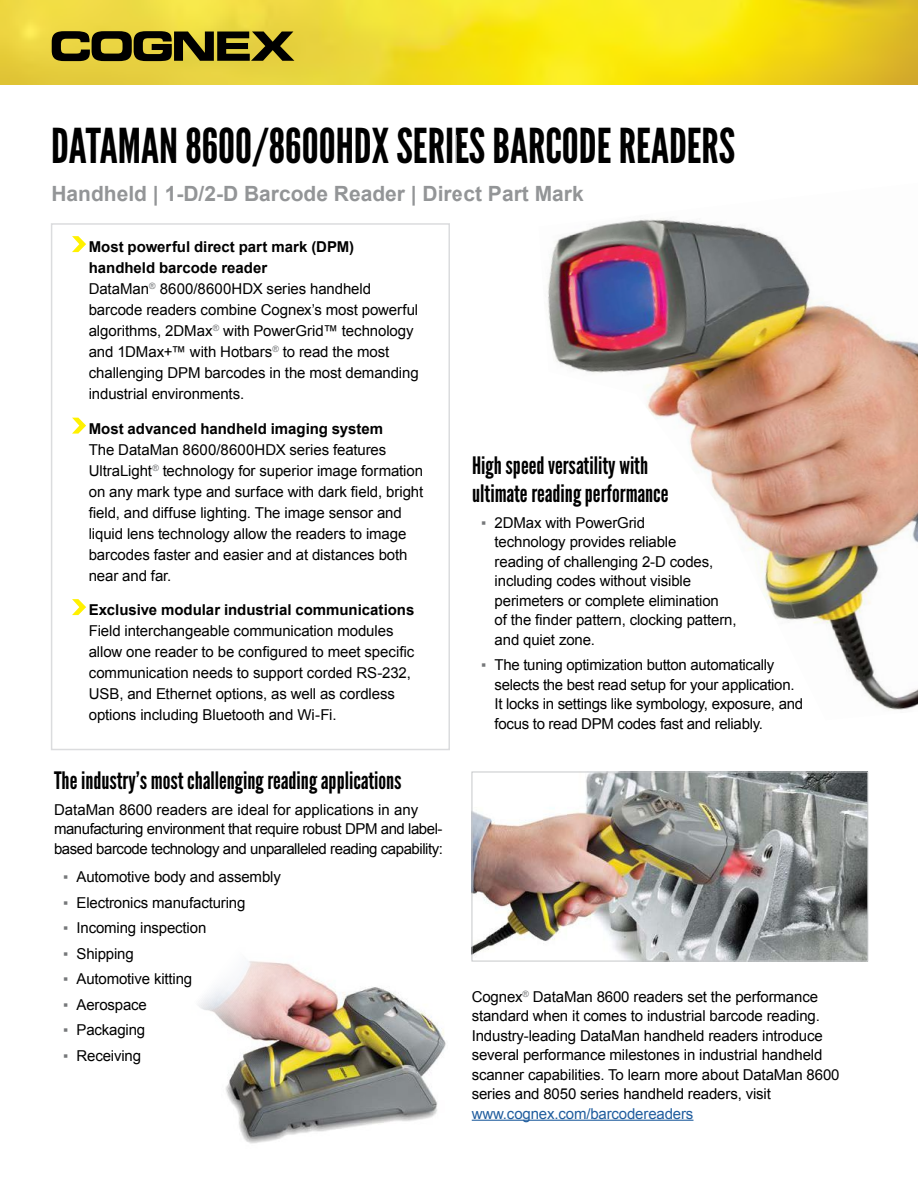
<style>
.page{position:relative;width:918px;height:1188px;background:#fff}
.page>*{position:absolute;margin:0;border:0;box-sizing:border-box;transform-origin:0 0}
.t1{font:48px "League Gothic";color:#000}
.t2{font:24px/28.5px "League Gothic";color:#000}
.t3{font:700 21px "Arial";color:#939597}
.t4{font:15px/21px "Arial";letter-spacing:-.01em;color:#000}
.t5{font:15px/19.5px "Arial";letter-spacing:-.03em;color:#000}
.t6{font:700 15px "Arial";color:#000}
.t7{font:15px "Arial";letter-spacing:-.01em;color:#205d9e}
.s1{font-weight:700}
.s2{color:#76787a}
</style>
<div class="page">
<img style="left:0;top:0;width:918px;height:84px">
<svg style="left:52px;top:31px;width:242px;height:30px;background:#585018"></svg>
<img style="left:474px;top:774px;width:392px;height:185px">
<div style="left:472px;top:772px;width:396px;height:189px;border:1px solid #c6c8ca"></div>
<img style="left:198px;top:961px;width:248px;height:183px">
<div style="left:51px;top:223px;width:399px;height:527px;border:2px solid #dbdcde"></div>
<svg style="left:72px;top:236px;width:14px;height:16px"></svg>
<svg style="left:72px;top:418px;width:14px;height:16px"></svg>
<svg style="left:72px;top:599px;width:14px;height:16px"></svg>
<hr style="left:472px;top:1120px;width:222px;height:1px;background:#205d9e">
<img style="left:548px;top:219px;width:370px;height:491px">
<h1 class="t1" style="left:51px;top:117px;width:686px">DATAMAN 8600/8600HDX SERIES BARCODE READERS</h1>
<h3 class="t3" style="left:51px;top:179px;width:534px">Handheld | 1-D/2-D Barcode Reader | Direct Part Mark</h3>
<p class="t4" style="left:89px;top:236px;width:331px"><span class="s1">Most powerful direct part mark (DPM) handheld barcode reader<br></span>DataMan<sup>®</sup> 8600/8600HDX series handheld barcode readers combine Cognex’s most powerful algorithms, 2DMax<sup>®</sup> with PowerGrid™ technology and 1DMax+™ with Hotbars<sup>®</sup> to read the most challenging DPM barcodes in the most demanding industrial environments.</p>
<p class="t6" style="left:89px;top:418px;width:296px">Most advanced handheld imaging system</p>
<p class="t4" style="left:89px;top:439px;width:336px">The DataMan 8600/8600HDX series features UltraLight<sup>®</sup> technology for superior image formation on any mark type and surface with dark field, bright field, and diffuse lighting. The image sensor and liquid lens technology allow the readers to image barcodes faster and easier and at distances both near and far.</p>
<p class="t6" style="left:89px;top:600px;width:327px">Exclusive modular industrial communications</p>
<p class="t4" style="left:89px;top:620px;width:327px">Field interchangeable communication modules allow one reader to be configured to meet specific communication needs to support corded RS-232, USB, and Ethernet options, as well as cordless options including Bluetooth and Wi-Fi.</p>
<h2 class="t2" style="left:472px;top:451px;width:198px">High speed versatility with ultimate reading performance</h2>
<p class="t4" style="left:495px;top:513px;width:243px;line-height:19.5px;text-indent:-14px"><span class="s2">▪</span> 2DMax with PowerGrid<br>technology provides reliable<br>reading of challenging 2-D codes, including codes without visible perimeters or complete elimination<br>of the finder pattern, clocking pattern, and quiet zone.</p>
<p class="t4" style="left:495px;top:655px;width:310px;line-height:19.5px;text-indent:-14px"><span class="s2">▪</span> The tuning optimization button automatically selects the best read setup for your application.<br>It locks in settings like symbology, exposure, and focus to read DPM codes fast and reliably.</p>
<h2 class="t2" style="left:54px;top:767px;width:349px">The industry’s most challenging reading applications</h2>
<p class="t5" style="left:54px;top:800px;width:391px">DataMan 8600 readers are ideal for applications in any manufacturing environment that require robust DPM and label&shy;based barcode technology and unparalleled reading capability:</p>
<p class="t4" style="left:63px;top:867px;width:219px"><span class="s2">▪</span> Automotive body and assembly</p>
<p class="t4" style="left:63px;top:892px;width:184px"><span class="s2">▪</span> Electronics manufacturing</p>
<p class="t4" style="left:63px;top:918px;width:145px"><span class="s2">▪</span> Incoming inspection</p>
<p class="t4" style="left:63px;top:943px;width:72px"><span class="s2">▪</span> Shipping</p>
<p class="t4" style="left:63px;top:969px;width:131px"><span class="s2">▪</span> Automotive kitting</p>
<p class="t4" style="left:63px;top:994px;width:86px"><span class="s2">▪</span> Aerospace</p>
<p class="t4" style="left:63px;top:1020px;width:84px"><span class="s2">▪</span> Packaging</p>
<p class="t4" style="left:63px;top:1045px;width:80px"><span class="s2">▪</span> Receiving</p>
<p class="t4" style="left:472px;top:987px;width:369px;line-height:19.5px">Cognex<sup>®</sup> DataMan 8600 readers set the performance standard when it comes to industrial barcode reading.<br>Industry-leading DataMan handheld readers introduce several performance milestones in industrial handheld scanner capabilities. To learn more about DataMan 8600 series and 8050 series handheld readers, visit</p>
<p class="t7" style="left:472px;top:1104px;width:223px">www.cognex.com/barcodereaders</p>
</div>
